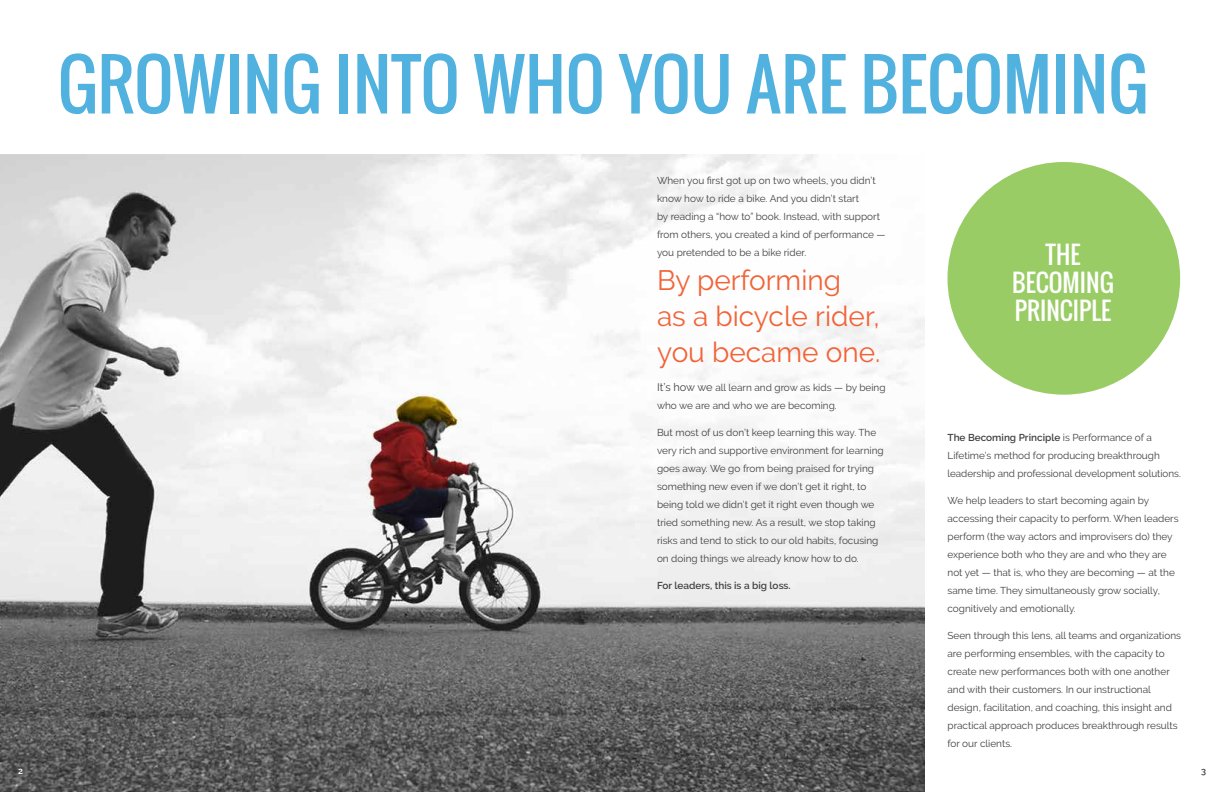
<style>
.page{position:relative;width:1224px;height:792px;background:#fff}
.page>*{position:absolute;margin:0;border:0;box-sizing:border-box;transform-origin:0 0}
.t1{font:68px "Oswald";color:#51b1df}
.t2{font:28px/36px "Raleway";color:#f26337}
.t3{font:24px/28px "Oswald";color:#fff;text-align:center}
.t4{font:10px/18px "Raleway";color:#414042}
.t5{font:600 10px "Raleway";color:#414042}
.t6{font:600 9px "Raleway";color:#fff}
.t7{font:600 9px "Raleway";color:#414042}
.s1{font-size:11px}
.s2{font-weight:600}
</style>
<div class="page">
<img style="left:0;top:155px;width:924px;height:637px">
<div style="left:948px;top:162px;width:232px;height:233px;background:#99cc65;border-radius:50%"></div>
<h1 class="t1" style="left:58px;top:33px;width:1092px">GROWING INTO WHO YOU ARE BECOMING</h1>
<p class="t4" style="left:657px;top:172px;width:230px">When you first got up on two wheels, you didn’t know how to ride a bike. And you didn’t start<br>by reading a “how to” book. Instead, with support from others, you created a kind of performance — you pretended to be a bike rider.</p>
<h2 class="t2" style="left:657px;top:262px;width:225px">By performing<br>as a bicycle rider, you became one.</h2>
<p class="t4" style="left:657px;top:379px;width:230px"><span class="s1">It’s how we</span> all learn and grow as kids — by being who we are and who we are becoming.</p>
<p class="t4" style="left:657px;top:424px;width:228px">But most of us don’t keep learning this way. The very rich and supportive environment for learning goes away. We go from being praised for trying something new even if we don’t get it right, to being told we didn’t get it right even though we tried something new. As a result, we stop taking risks and tend to stick to our old habits, focusing on doing things we already know how to do.</p>
<p class="t5" style="left:657px;top:580px;width:135px">For leaders, this is a big loss.</p>
<h3 class="t3" style="left:1012px;top:240px;width:103px">THE<br>BECOMING<br>PRINCIPLE</h3>
<p class="t4" style="left:948px;top:429px;width:235px"><span class="s2">The Becoming Principle</span> is Performance of a<br>Lifetime’s method for producing breakthrough leadership and professional development solutions.</p>
<p class="t4" style="left:948px;top:492px;width:233px">We help leaders to start becoming again by accessing their capacity to perform. When leaders perform (the way actors and improvisers do) they experience both who they are and who they are not yet — that is, who they are becoming — at the same time. They simultaneously grow socially, cognitively and emotionally.</p>
<p class="t4" style="left:948px;top:627px;width:235px">Seen through this lens, all teams and organizations are performing ensembles, with the capacity to create new performances both with one another and with their customers. In our instructional design, facilitation, and coaching, this insight and practical approach produces breakthrough results for our clients.</p>
<p class="t6" style="left:18px;top:766px;width:6px">2</p>
<p class="t7" style="left:1201px;top:766px;width:6px">3</p>
</div>
